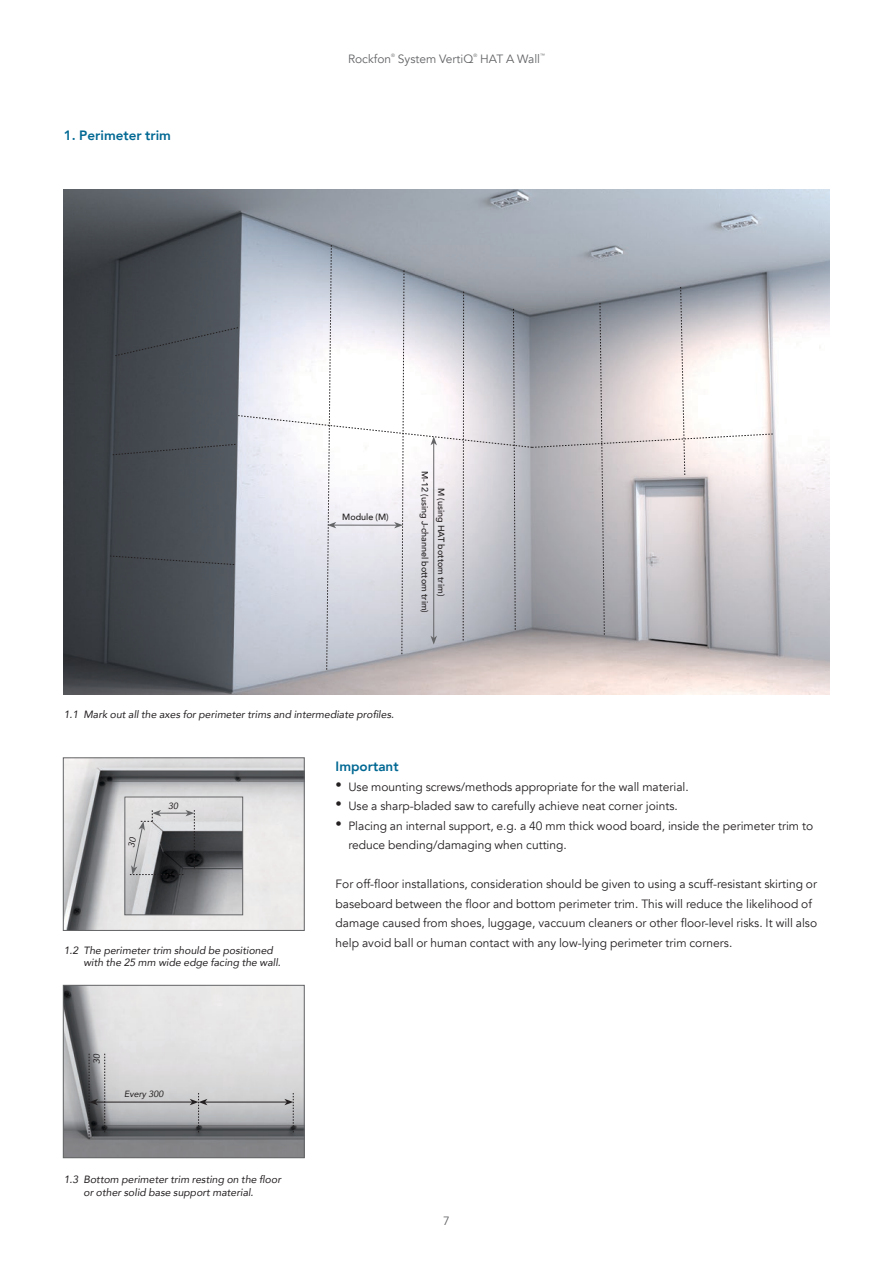
<style>
.page{position:relative;width:893px;height:1263px;background:#fff}
.page>*{position:absolute;margin:0;border:0;box-sizing:border-box;transform-origin:0 0}
.t1{font:800 13.5px "Avenir";color:#006893}
.t2{font:12px/19.5px "Avenir";color:#231f20}
.t3{font:12px "Avenir";color:#636466}
.t4{font:italic 10.5px/12.6px "Avenir";color:#231f20}
.t5{font:500 9px/16.5px "Avenir";color:#231f20;text-align:center}
.t6{font:italic 9px "Avenir";color:#231f20}
.t7{font:4.8px "Avenir";color:#636466}
.s1{font-family:"Arial";font-size:18px}
</style>
<div class="page">
<img style="left:65px;top:760px;width:237px;height:169px">
<div style="left:63px;top:758px;width:241px;height:173px;border:1px solid #636466"></div>
<img style="left:127px;top:799px;width:114px;height:114px">
<div style="left:125px;top:797px;width:118px;height:118px;border:1px solid #636466"></div>
<img style="left:65px;top:987px;width:237px;height:169px">
<div style="left:63px;top:985px;width:241px;height:173px;border:1px solid #636466"></div>
<hr style="left:96px;top:1102px;width:96px;height:1px;background:#231f20">
<hr style="left:205px;top:1102px;width:82px;height:1px;background:#231f20">
<svg style="left:89px;top:1054px;width:9px;height:85px"></svg>
<svg style="left:104px;top:1054px;width:1px;height:78px"></svg>
<svg style="left:190px;top:1093px;width:17px;height:39px"></svg>
<svg style="left:284px;top:1093px;width:10px;height:39px"></svg>
<img style="left:64px;top:189px;width:765px;height:506px">
<svg style="left:109px;top:245px;width:664px;height:425px;background:#b0b0b6"></svg>
<svg style="left:128px;top:810px;width:67px;height:65px;background:#929394"></svg>
<p class="t1" style="left:64px;top:124px;width:109px">1. Perimeter trim</p>
<p class="t3" style="left:348px;top:52px;width:45px">Rockfon</p>
<p class="t7" style="left:391px;top:53px;width:5px">®</p>
<p class="t3" style="left:398px;top:52px;width:77px">System VertiQ</p>
<p class="t7" style="left:473px;top:53px;width:5px">®</p>
<p class="t3" style="left:480px;top:52px;width:61px">HAT A Wall</p>
<p class="t7" style="left:540px;top:53px;width:6px">™</p>
<p class="t5" style="left:342px;top:508px;width:48px">Module (M)</p>
<p class="t5" style="left:450px;top:471px;width:143px;rotate:90deg">M (using HAT bottom trim)<br>M-12 (using J-channel bottom trim)</p>
<p class="t4" style="left:64px;top:708px;width:332px">1.1 Mark out all the axes for perimeter trims and intermediate profiles.</p>
<p class="t6" style="left:168px;top:800px;width:12px">30</p>
<p class="t4" style="left:83px;top:944px;width:199px;text-indent:-20px">1.2 The perimeter trim should be positioned with the 25 mm wide edge facing the wall.</p>
<p class="t6" style="left:91px;top:1064px;width:12px;rotate:-90deg">30</p>
<p class="t6" style="left:124px;top:1088px;width:41px">Every 300</p>
<p class="t4" style="left:83px;top:1173px;width:199px;text-indent:-20px">1.3 Bottom perimeter trim resting on the floor or other solid base support material.</p>
<p class="t1" style="left:336px;top:756px;width:64px">Important</p>
<p class="t2" style="left:336px;top:777px;width:355px"><span class="s1">•</span> Use mounting screws/methods appropriate for the wall material.</p>
<p class="t2" style="left:336px;top:797px;width:344px"><span class="s1">•</span> Use a sharp-bladed saw to carefully achieve neat corner joints.</p>
<p class="t2" style="left:348px;top:816px;width:466px;text-indent:-13px"><span class="s1">•</span> Placing an internal support, e.g. a 40 mm thick wood board, inside the perimeter trim to reduce bending/damaging when cutting.</p>
<p class="t2" style="left:336px;top:875px;width:483px">For off-floor installations, consideration should be given to using a scuff-resistant skirting or baseboard between the floor and bottom perimeter trim. This will reduce the likelihood of damage caused from shoes, luggage, vaccuum cleaners or other floor-level risks. It will also help avoid ball or human contact with any low-lying perimeter trim corners.</p>
<p class="t3" style="left:443px;top:1213px;width:8px">7</p>
</div>
